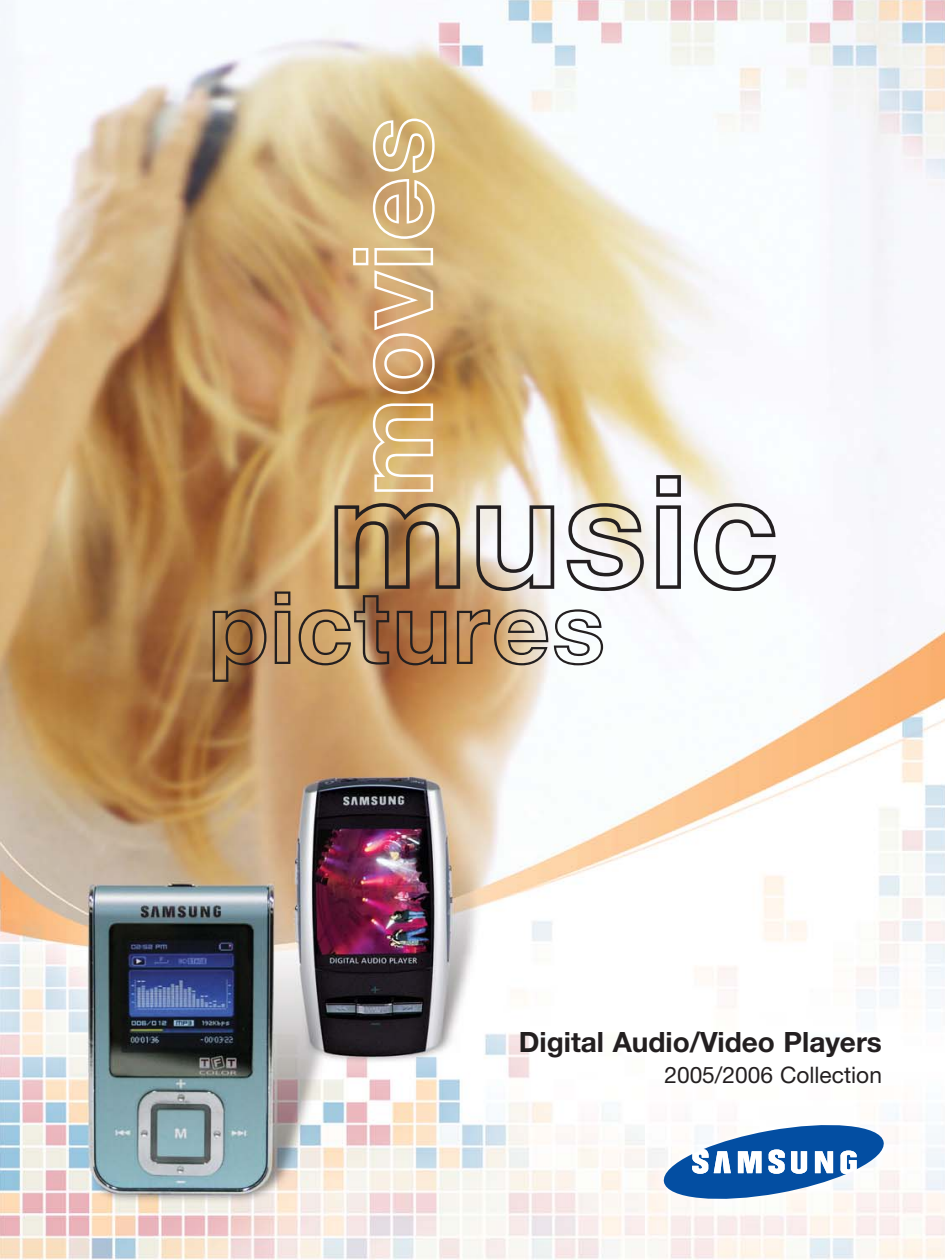
<style>
.page{position:relative;width:945px;height:1260px;background:#fff}
.page>*{position:absolute;margin:0;border:0;box-sizing:border-box;transform-origin:0 0}
.t1{font:159.25px "Helvetica Neue Bold Outline";color:#231f20}
.t2{font:112px "Helvetica Neue Bold Outline";color:#fff}
.t3{font:101.5px "Helvetica Neue Bold Outline";color:#231f20}
.t4{font:700 28px "Helvetica Neue";color:#231f20}
.t5{font:22.75px "Helvetica Neue";color:#231f20}
</style>
<div class="page">
<img style="left:0;top:0;width:945px;height:1260px">
<svg style="left:662px;top:1120px;width:223px;height:84px"></svg>
<h2 class="t2" style="left:353px;top:497px;width:383px;rotate:-90deg">movies</h2>
<h1 class="t1" style="left:327px;top:475px;width:456px">music</h1>
<h3 class="t3" style="left:207px;top:592px;width:400px">pictures</h3>
<p class="t4" style="left:519px;top:1032px;width:365px">Digital Audio/Video Players</p>
<p class="t5" style="left:664px;top:1067px;width:219px">2005/2006 Collection</p>
</div>
